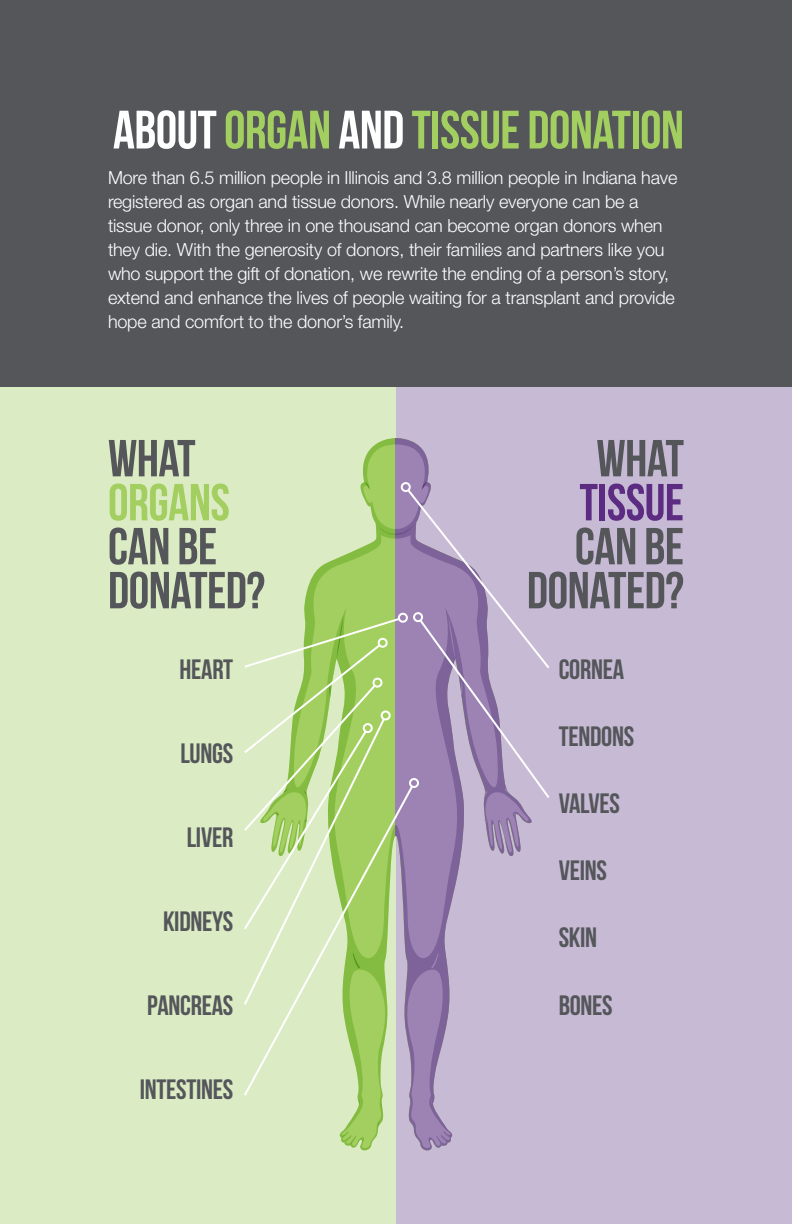
<style>
.page{position:relative;width:792px;height:1224px;background:#fff}
.page>*{position:absolute;margin:0;border:0;box-sizing:border-box;transform-origin:0 0}
.t1{font:700 54px "Bebas Neue";letter-spacing:-.01em;color:#a2cf5f}
.t2{font:700 52px/44px "Bebas Neue";letter-spacing:-.01em;color:#54565a}
.t3{font:700 52px "Bebas Neue";letter-spacing:-.01em;color:#a2cf5f}
.t4{font:700 52px "Bebas Neue";letter-spacing:-.01em;color:#5c2c82}
.t5{font:700 28px "Bebas Neue";letter-spacing:-.01em;color:#54565a}
.t6{font:300 18px/24px "Helvetica Neue";letter-spacing:-.01em;color:#fff}
.s1{color:#fff}
</style>
<div class="page">
<div style="left:0;top:0;width:792px;height:387px;background:#54565a"></div>
<div style="left:0;top:387px;width:396px;height:837px;background:#dbebc4"></div>
<div style="left:396px;top:387px;width:396px;height:837px;background:#c7bad5"></div>
<svg style="left:339px;top:1098px;width:45px;height:52px"></svg>
<svg style="left:341px;top:1132px;width:22px;height:13px"></svg>
<svg style="left:408px;top:932px;width:45px;height:218px;fill:#9c83b4"></svg>
<svg style="left:431px;top:953px;width:8px;height:16px"></svg>
<svg style="left:431px;top:1099px;width:2px;height:6px"></svg>
<svg style="left:428px;top:1132px;width:22px;height:13px"></svg>
<svg style="left:244px;top:932px;width:171px;height:166px"></svg>
<svg style="left:244px;top:438px;width:306px;height:494px"></svg>
<div style="left:413px;top:612px;width:10px;height:10px;border:2px solid #fff;border-radius:50%"></div>
<h1 class="t1" style="left:113px;top:98px;width:573px"><span class="s1">ABOUT</span> ORGAN <span class="s1">AND</span> TISSUE DONATION</h1>
<p class="t6" style="left:108px;top:167px;width:571px">More than 6.5 million people in Illinois and 3.8 million people in Indiana have registered as organ and tissue donors. While nearly everyone can be a tissue donor, only three in one thousand can become organ donors when they die. With the generosity of donors, their families and partners like you who support the gift of donation, we rewrite the ending of a person’s story, extend and enhance the lives of people waiting for a transplant and provide hope and comfort to the donor’s family.</p>
<h2 class="t2" style="left:108px;top:436px;width:89px">WHAT</h2>
<h2 class="t3" style="left:108px;top:472px;width:123px">ORGANS</h2>
<h2 class="t2" style="left:108px;top:524px;width:159px">CAN BE<br>DONATED?</h2>
<h3 class="t5" style="left:180px;top:653px;width:55px">HEART</h3>
<h3 class="t5" style="left:180px;top:737px;width:54px">LUNGS</h3>
<h3 class="t5" style="left:187px;top:821px;width:48px">LIVER</h3>
<h3 class="t5" style="left:163px;top:905px;width:72px">KIDNEYS</h3>
<h3 class="t5" style="left:147px;top:989px;width:87px">PANCREAS</h3>
<h3 class="t5" style="left:140px;top:1073px;width:95px">INTESTINES</h3>
<h2 class="t2" style="left:596px;top:436px;width:89px">WHAT</h2>
<h2 class="t4" style="left:579px;top:472px;width:106px">TISSUE</h2>
<h2 class="t2" style="left:527px;top:524px;width:159px;text-align:right">CAN BE<br>DONATED?</h2>
<h3 class="t5" style="left:559px;top:653px;width:67px">CORNEA</h3>
<h3 class="t5" style="left:559px;top:720px;width:77px">TENDONS</h3>
<h3 class="t5" style="left:559px;top:787px;width:63px">VALVES</h3>
<h3 class="t5" style="left:559px;top:854px;width:50px">VEINS</h3>
<h3 class="t5" style="left:559px;top:921px;width:40px">SKIN</h3>
<h3 class="t5" style="left:559px;top:989px;width:56px">BONES</h3>
</div>
